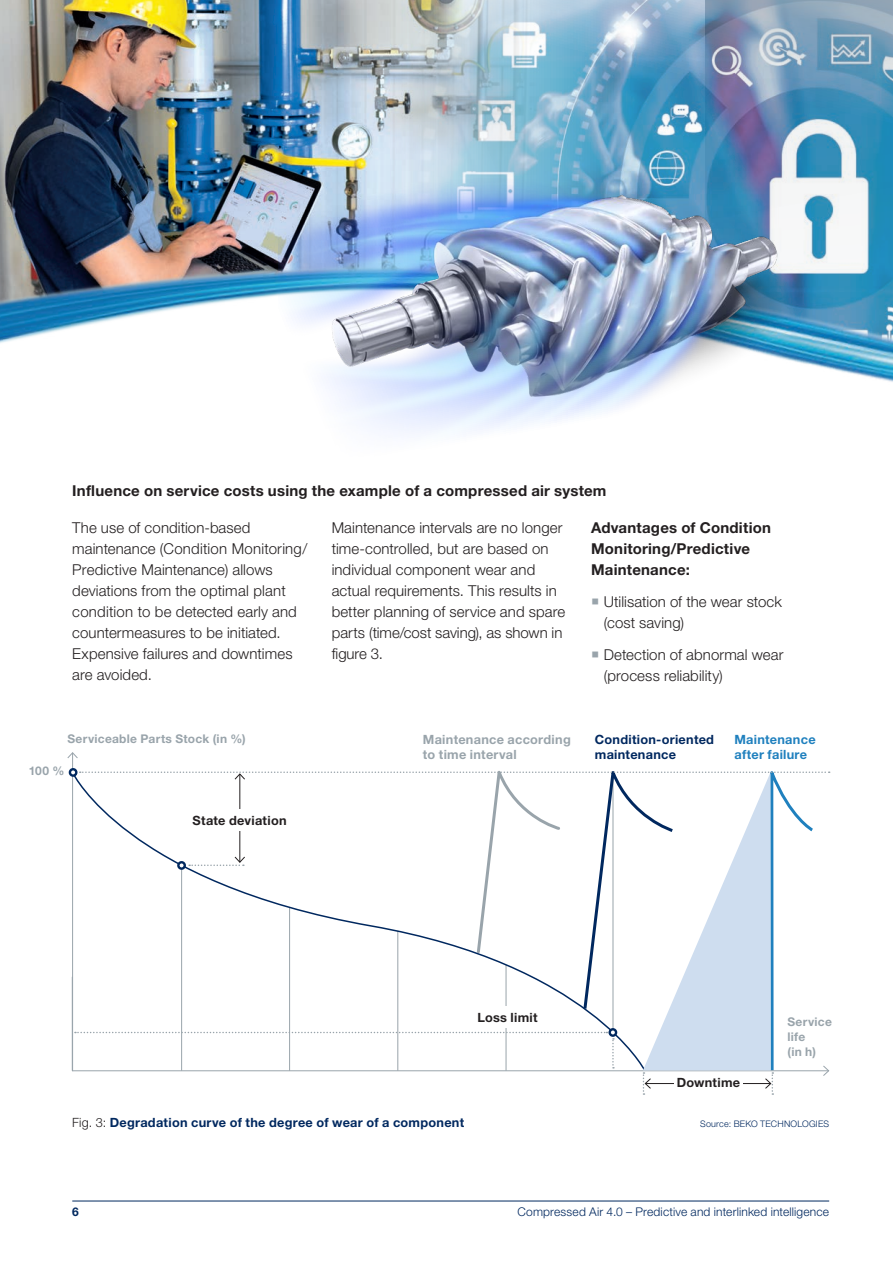
<style>
.page{position:relative;width:893px;height:1263px;background:#fff}
.page>*{position:absolute;margin:0;border:0;box-sizing:border-box;transform-origin:0 0}
.t1{font:300 15px/21px "Helvetica Neue LT Std";letter-spacing:.005em;color:#231f20}
.t2{font:700 15px/21px "Helvetica Neue LT Std";letter-spacing:.015em;color:#231f20}
.t3{font:700 12.75px/15px "Helvetica Neue LT Std";letter-spacing:.02em;color:#00285f}
.t4{font:700 12.75px/15px "Helvetica Neue LT Std";letter-spacing:.02em;color:#99a4ab}
.t5{font:700 12.75px "Helvetica Neue LT Std";letter-spacing:.02em;color:#231f20}
.t6{font:700 12.75px/15px "Helvetica Neue LT Std";letter-spacing:.02em;color:#1f80be}
.t7{font:300 12px "Helvetica Neue LT Std";letter-spacing:.015em;color:#00285f}
.t8{font:700 12px/15px "Helvetica Neue LT Std";letter-spacing:.025em;color:#99a4ab}
.t9{font:700 12px "Helvetica Neue LT Std";color:#00285f}
.t10{font:300 9px "Helvetica Neue LT Std";letter-spacing:.025em;color:#00285f}
.s1{color:#99a4ab}
.s2{font-weight:300;color:#231f20}
</style>
<div class="page">
<svg style="left:706px;top:0;width:27px;height:78px;background:#7584a3"></svg>
<img style="left:0;top:0;width:598px;height:196px">
<img style="left:733px;top:0;width:160px;height:78px">
<img style="left:0;top:196px;width:272px;height:147px">
<hr style="left:72px;top:1200px;width:757px;height:1px;background:#00285f">
<svg style="left:67px;top:752px;width:763px;height:343px"></svg>
<div style="left:70px;top:769px;width:6px;height:7px;background:#fff;border-radius:50%"></div>
<div style="left:69px;top:768px;width:8px;height:9px;border:2px solid #00285f;border-radius:50%"></div>
<div style="left:178px;top:862px;width:7px;height:7px;background:#fff;border-radius:50%"></div>
<div style="left:177px;top:861px;width:9px;height:9px;border:2px solid #00285f;border-radius:50%"></div>
<div style="left:440px;top:1006px;width:135px;height:22px;background:#fff"></div>
<div style="left:674px;top:1078px;width:68px;height:16px;background:#fff"></div>
<img style="left:279px;top:78px;width:614px;height:356px">
<p class="t2" style="left:72px;top:480px;width:536px">Influence on service costs using the example of a compressed air system</p>
<p class="t1" style="left:72px;top:517px;width:237px">The use of condition-based maintenance (Condition Monitoring/<br>Predictive Maintenance) allows deviations from the optimal plant condition to be detected early and countermeasures to be initiated.<br>Expensive failures and downtimes are avoided.</p>
<p class="t1" style="left:332px;top:517px;width:235px">Maintenance intervals are no longer time-controlled, but are based on individual component wear and actual requirements. This results in better planning of service and spare parts (time/cost saving), as shown in figure 3.</p>
<p class="t2" style="left:591px;top:517px;width:181px">Advantages of Condition<br>Monitoring/Predictive<br>Maintenance:</p>
<p class="t1" style="left:604px;top:591px;width:180px;text-indent:-13px"><span class="s1">○</span> Utilisation of the wear stock (cost saving)</p>
<p class="t1" style="left:604px;top:644px;width:181px;text-indent:-13px"><span class="s1">○</span> Detection of abnormal wear (process reliability)</p>
<p class="t8" style="left:67px;top:731px;width:180px">Serviceable Parts Stock (in %)</p>
<p class="t8" style="left:29px;top:763px;width:37px">100 %</p>
<p class="t5" style="left:193px;top:812px;width:96px">State deviation</p>
<p class="t3" style="left:595px;top:732px;width:121px">Condition-oriented maintenance</p>
<p class="t4" style="left:423px;top:732px;width:149px">Maintenance according to time interval</p>
<p class="t6" style="left:734px;top:732px;width:83px">Maintenance after failure</p>
<p class="t5" style="left:477px;top:1009px;width:62px">Loss limit</p>
<p class="t5" style="left:677px;top:1075px;width:65px">Downtime</p>
<p class="t8" style="left:787px;top:1014px;width:46px">Service life<br>(in h)</p>
<p class="t3" style="left:72px;top:1114px;width:393px"><span class="s2">Fig. 3:</span> Degradation curve of the degree of wear of a component</p>
<p class="t10" style="left:700px;top:1118px;width:131px">Source: BEKO TECHNOLOGIES</p>
<p class="t9" style="left:72px;top:1204px;width:8px">6</p>
<p class="t7" style="left:518px;top:1205px;width:313px">Compressed Air 4.0 – Predictive and interlinked intelligence</p>
</div>
